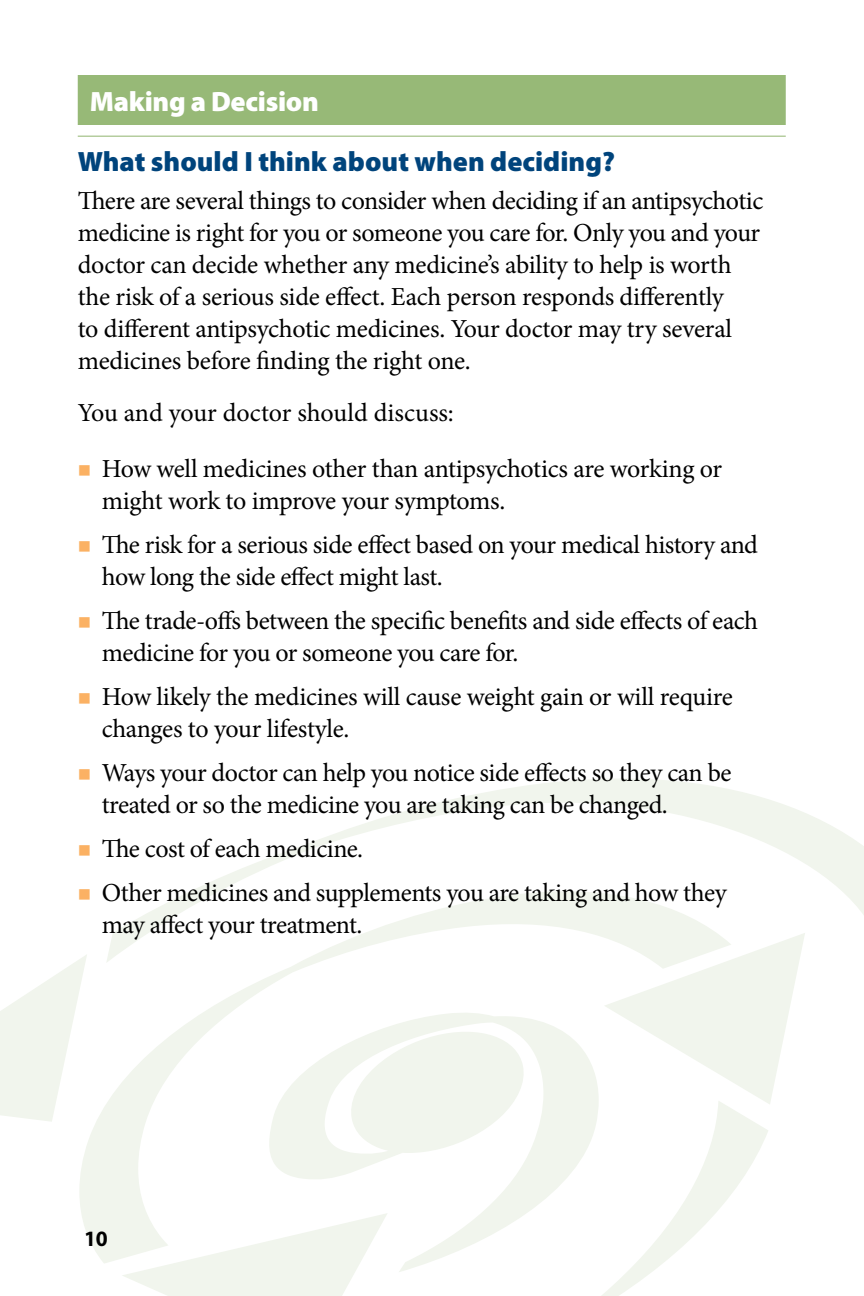
<style>
.page{position:relative;width:864px;height:1296px;background:#fff}
.page>*{position:absolute;margin:0;border:0;box-sizing:border-box;transform-origin:0 0}
.t1{font:900 28px "Myriad Pro";color:#00447c}
.t2{font:900 28px "Myriad Pro";letter-spacing:-.01em;color:#fff}
.t3{font:26px/44px "Minion Pro";letter-spacing:-.02em;color:#000}
.t4{font:700 22px "Myriad Pro";color:#000}
</style>
<div class="page">
<svg style="left:731px;top:963px;width:68px;height:141px"></svg>
<svg style="left:108px;top:963px;width:623px;height:138px"></svg>
<svg style="left:107px;top:779px;width:757px;height:184px"></svg>
<svg style="left:79px;top:1101px;width:689px;height:195px"></svg>
<svg style="left:266px;top:1011px;width:333px;height:261px"></svg>
<svg style="left:0;top:955px;width:87px;height:167px"></svg>
<svg style="left:122px;top:1213px;width:266px;height:83px"></svg>
<div style="left:78px;top:75px;width:708px;height:50px;background:#97b977"></div>
<hr style="left:78px;top:136px;width:708px;height:1px;background:#b5cd9e">
<p class="t2" style="left:90px;top:83px;width:231px">Making a Decision</p>
<p class="t1" style="left:78px;top:143px;width:539px">What should I think about when deciding?</p>
<p class="t3" style="left:78px;top:185px;width:687px;line-height:32px">There are several things to consider when deciding if an antipsychotic medicine is right for you or someone you care for. Only you and your doctor can decide whether any medicine’s ability to help is worth the risk of a serious side effect. Each person responds differently<br>to different antipsychotic medicines. Your doctor may try several medicines before finding the right one.</p>
<p class="t3" style="left:102px;top:385px;width:622px;line-height:56px;text-indent:-24px">You and your doctor should discuss:<br>How well medicines other than antipsychotics are working or</p>
<p class="t3" style="left:102px;top:479px;width:658px">might work to improve your symptoms.<br>The risk for a serious side effect based on your medical history and</p>
<p class="t3" style="left:102px;top:555px;width:658px">how long the side effect might last.<br>The trade-offs between the specific benefits and side effects of each</p>
<p class="t3" style="left:102px;top:631px;width:633px">medicine for you or someone you care for.<br>How likely the medicines will cause weight gain or will require</p>
<p class="t3" style="left:102px;top:707px;width:631px">changes to your lifestyle.<br>Ways your doctor can help you notice side effects so they can be</p>
<p class="t3" style="left:102px;top:783px;width:626px">treated or so the medicine you are taking can be changed.<br>The cost of each medicine.<br>Other medicines and supplements you are taking and how they</p>
<p class="t3" style="left:102px;top:903px;width:262px">may affect your treatment.</p>
<p class="t4" style="left:84px;top:1224px;width:25px">10</p>
</div>
